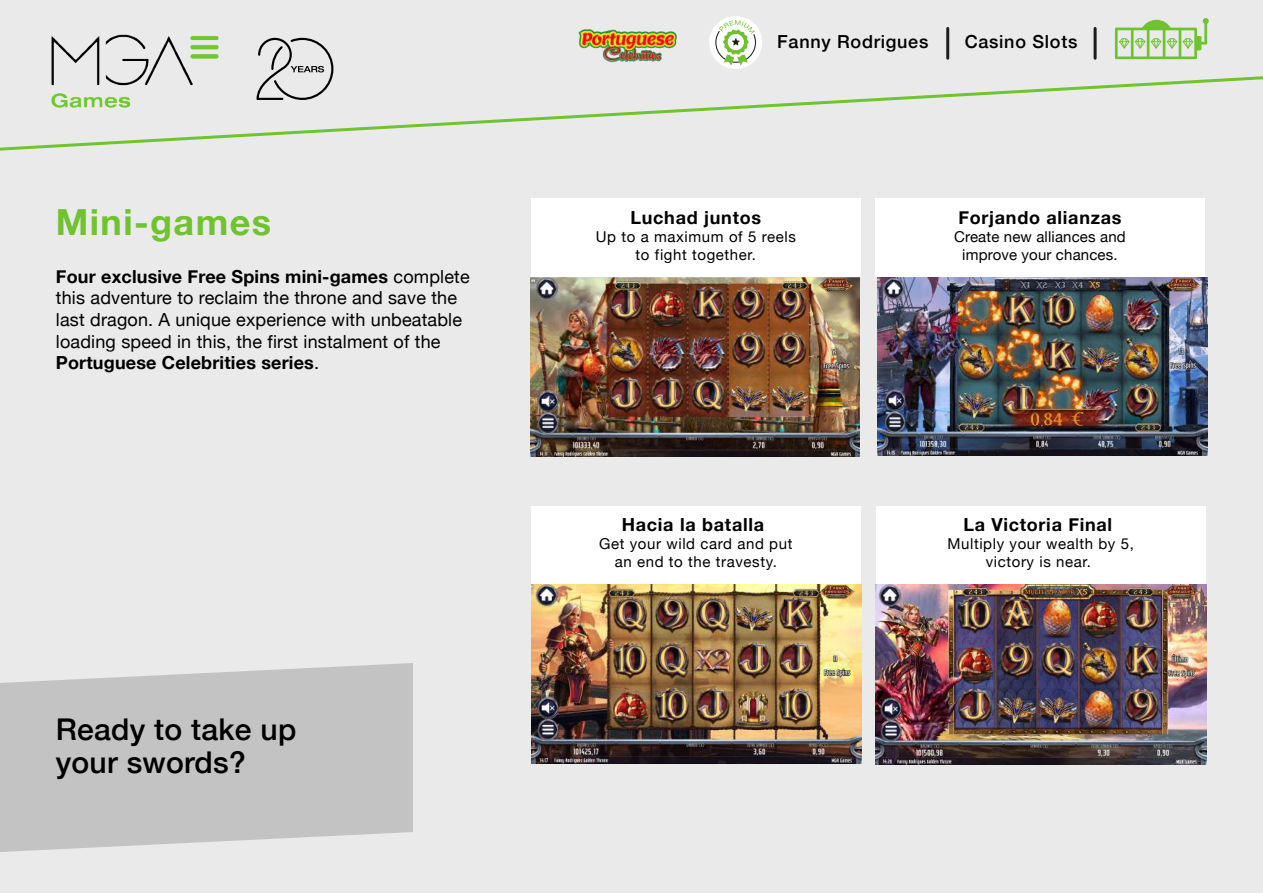
<style>
.page{position:relative;width:1263px;height:893px;background:#eaeaea}
.page>*{position:absolute;margin:0;border:0;box-sizing:border-box;transform-origin:0 0}
.t1{font:700 36px "Helvetica Neue";letter-spacing:.04em;color:#70c32f}
.t2{font:500 30px/33px "Helvetica Neue";letter-spacing:.01em;color:#000}
.t3{font:18px/21.6px "Helvetica Neue";letter-spacing:.01em;color:#000}
.t4{font:700 18px "Helvetica Neue";letter-spacing:.04em;color:#000}
.t5{font:500 18px "Helvetica Neue";letter-spacing:.04em;color:#000}
.t6{font:15px/18px "Helvetica Neue";letter-spacing:.04em;color:#000;text-align:center}
.t7{font:15px/18px "Helvetica Neue";letter-spacing:.01em;color:#000;text-align:center}
.s1{font-weight:700}
</style>
<div class="page">
<svg style="left:258px;top:38px;width:75px;height:36px"></svg>
<svg style="left:0;top:663px;width:413px;height:189px;background:#c7c7c7"></svg>
<svg style="left:0;top:74px;width:1263px;height:77px"></svg>
<div style="left:531px;top:198px;width:330px;height:79px;background:#fff"></div>
<svg style="left:1115px;top:18px;width:94px;height:41px"></svg>
<hr style="left:1093px;top:28px;width:3px;height:30px;background:#1d1d1b">
<hr style="left:946px;top:28px;width:3px;height:30px;background:#1d1d1b">
<div style="left:876px;top:198px;width:329px;height:79px;background:#fff"></div>
<img style="left:37px;top:34px;width:195px;height:85px">
<div style="left:531px;top:506px;width:330px;height:78px;background:#fff"></div>
<div style="left:876px;top:506px;width:329px;height:78px;background:#fff"></div>
<img style="left:577px;top:29px;width:101px;height:68px">
<div style="left:709px;top:16px;width:53px;height:53px;background:#fff;border-radius:50%"></div>
<svg style="left:715px;top:20px;width:41px;height:45px"></svg>
<img style="left:530px;top:277px;width:330px;height:179px">
<img style="left:877px;top:277px;width:330px;height:179px">
<img style="left:531px;top:585px;width:330px;height:179px">
<img style="left:876px;top:585px;width:330px;height:180px">
<h1 class="t1" style="left:56px;top:194px;width:217px">Mini-games</h1>
<p class="t3" style="left:56px;top:267px;width:415px"><span class="s1">Four exclusive Free Spins mini-games</span> complete this adventure to reclaim the throne and save the last dragon. A unique experience with unbeatable loading speed in this, the first instalment of the <span class="s1">Portuguese Celebrities series</span>.</p>
<h2 class="t2" style="left:56px;top:711px;width:242px">Ready to take up your swords?</h2>
<p class="t5" style="left:777px;top:28px;width:153px">Fanny Rodrigues</p>
<p class="t5" style="left:965px;top:28px;width:114px">Casino Slots</p>
<p class="t4" style="left:630px;top:203px;width:132px">Luchad juntos</p>
<p class="t6" style="left:596px;top:228px;width:202px">Up to a maximum of 5 reels to fight together.</p>
<p class="t4" style="left:622px;top:511px;width:144px">Hacia la batalla</p>
<p class="t6" style="left:599px;top:536px;width:195px">Get your wild card and put an end to the travesty.</p>
<p class="t4" style="left:958px;top:203px;width:165px">Forjando alianzas</p>
<p class="t7" style="left:954px;top:228px;width:173px">Create new alliances and improve your chances.</p>
<p class="t4" style="left:963px;top:511px;width:150px">La Victoria Final</p>
<p class="t6" style="left:947px;top:536px;width:188px">Multiply your wealth by 5, victory is near.</p>
</div>
